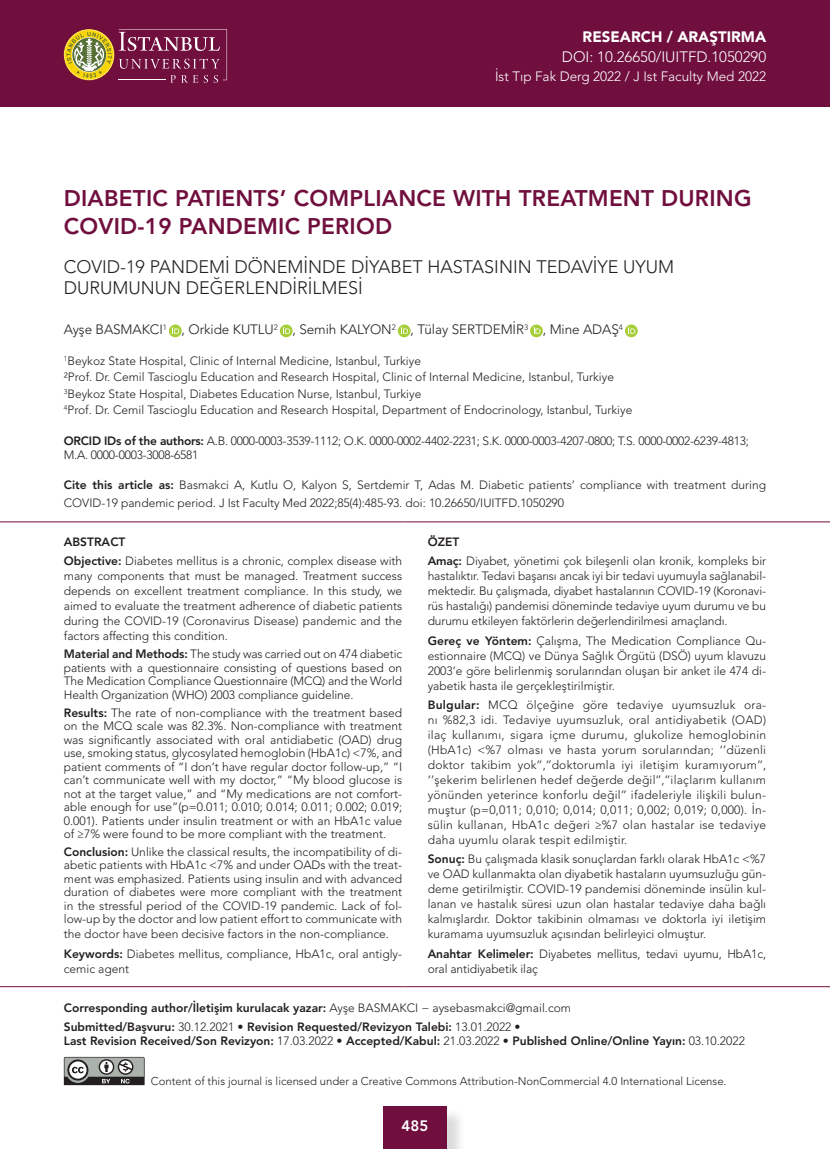
<style>
.page{position:relative;width:830px;height:1149px;background:#fff}
.page>*{position:absolute;margin:0;border:0;box-sizing:border-box;transform-origin:0 0}
.t1{font:800 22.5px/27px "Avenir LT Std";letter-spacing:.01em;color:#700f3d}
.t2{font:300 18px/21.6px "Avenir LT Std";color:#231f20}
.t3{font:300 15px "Avenir LT Std";color:#fff}
.t4{font:900 15px "Avenir LT Std";color:#fff}
.t5{font:800 15px "Avenir LT Std";color:#fff}
.t6{font:300 13.5px "Avenir LT Std";letter-spacing:-.005em;color:#231f20}
.t7{font:300 13.5px "Avenir LT Std";color:#fff}
.t8{font:300 12px/15px "Avenir LT Std";color:#231f20;text-align:justify}
.t9{font:800 12px/19.2px "Avenir LT Std";color:#231f20}
.t10{font:300 12px/14.4px "Avenir LT Std";letter-spacing:-.02em;color:#231f20}
.t11{font:300 11.25px "Avenir LT Std";color:#231f20}
.s1{font-weight:800}
.s2{font-weight:300}
</style>
<div class="page">
<div style="left:385px;top:1108px;width:80px;height:40px;background:#231f20;opacity:.16"></div>
<div style="left:383px;top:1106px;width:63px;height:42px;background:#700f3d"></div>
<div style="left:0;top:0;width:829px;height:106px;background:#700f3d"></div>
<hr style="left:0;top:521px;width:404px;height:1px;background:#700f3d">
<hr style="left:404px;top:521px;width:425px;height:1px;background:#700f3d">
<hr style="left:0;top:985px;width:404px;height:1px;background:#700f3d">
<hr style="left:404px;top:985px;width:425px;height:1px;background:#700f3d">
<svg style="left:64px;top:29px;width:163px;height:54px"></svg>
<svg style="left:169px;top:324px;width:13px;height:13px"></svg>
<svg style="left:172px;top:327px;width:7px;height:7px"></svg>
<svg style="left:280px;top:324px;width:12px;height:13px"></svg>
<svg style="left:283px;top:327px;width:7px;height:7px"></svg>
<svg style="left:397px;top:324px;width:13px;height:13px"></svg>
<svg style="left:401px;top:327px;width:7px;height:7px"></svg>
<svg style="left:530px;top:324px;width:12px;height:13px"></svg>
<svg style="left:533px;top:327px;width:7px;height:7px"></svg>
<svg style="left:624px;top:324px;width:13px;height:13px"></svg>
<svg style="left:628px;top:327px;width:7px;height:7px"></svg>
<svg style="left:64px;top:1056px;width:80px;height:28px;background:#888a88"></svg>
<p class="t4" style="left:582px;top:28px;width:185px">RESEARCH / ARAŞTIRMA</p>
<p class="t3" style="left:561px;top:48px;width:206px">DOI: 10.26650/IUITFD.1050290</p>
<p class="t7" style="left:495px;top:68px;width:272px">İst Tıp Fak Derg 2022 / J Ist Faculty Med 2022</p>
<h1 class="t1" style="left:64px;top:185px;width:689px">DIABETIC PATIENTS’ COMPLIANCE WITH TREATMENT DURING<br>COVID-19 PANDEMIC PERIOD</h1>
<h2 class="t2" style="left:64px;top:255px;width:611px">COVID-19 PANDEMİ DÖNEMİNDE DİYABET HASTASININ TEDAVİYE UYUM<br>DURUMUNUN DEĞERLENDİRİLMESİ</h2>
<p class="t6" style="left:64px;top:321px;width:560px">Ayşe BASMAKCI<sup>1</sup> , Orkide KUTLU<sup>2</sup> , Semih KALYON<sup>2</sup> , Tülay SERTDEMİR<sup>3</sup> , Mine ADAŞ<sup>4</sup></p>
<p class="t8" style="left:64px;top:352px;width:569px;line-height:16.5px;text-align:left"><sup>1</sup>Beykoz State Hospital, Clinic of Internal Medicine, Istanbul, Turkiye<br>²Prof. Dr. Cemil Tascioglu Education and Research Hospital, Clinic of Internal Medicine, Istanbul, Turkiye <sup>3</sup>Beykoz State Hospital, Diabetes Education Nurse, Istanbul, Turkiye<br><sup>4</sup>Prof. Dr. Cemil Tascioglu Education and Research Hospital, Department of Endocrinology, Istanbul, Turkiye</p>
<p class="t10" style="left:64px;top:433px;width:686px"><span class="s1">ORCID IDs of the authors:</span> A.B. 0000-0003-3539-1112; O.K. 0000-0002-4402-2231; S.K. 0000-0003-4207-0800; T.S. 0000-0002-6239-4813;<br>M.A. 0000-0003-3008-6581</p>
<p class="t8" style="left:64px;top:476px;width:703px;line-height:17.2px"><span class="s1">Cite this article as:</span> Basmakci A, Kutlu O, Kalyon S, Sertdemir T, Adas M. Diabetic patients’ compliance with treatment during<br>COVID-19 pandemic period. J Ist Faculty Med 2022;85(4):485-93. doi: 10.26650/IUITFD.1050290</p>
<p class="t8" style="left:64px;top:532px;width:340px;line-height:19.2px"><span class="s1">ABSTRACT<br>Objective:</span> Diabetes mellitus is a chronic, complex disease with</p>
<p class="t8" style="left:64px;top:568px;width:340px">many components that must be managed. Treatment success depends on excellent treatment compliance. In this study, we aimed to evaluate the treatment adherence of diabetic patients during the COVID-19 (Coronavirus Disease) pandemic and the factors affecting this condition.</p>
<p class="t8" style="left:64px;top:647px;width:340px;line-height:13.5px"><span class="s1">Material and Methods:</span> The study was carried out on 474 diabetic patients with a questionnaire consisting of questions based on The Medication Compliance Questionnaire (MCQ) and the World Health Organization (WHO) 2003 compliance guideline.</p>
<p class="t8" style="left:64px;top:705px;width:340px;line-height:13.5px"><span class="s1">Results:</span> The rate of non-compliance with the treatment based on the MCQ scale was 82.3%. Non-compliance with treatment was significantly associated with oral antidiabetic (OAD) drug use, smoking status, glycosylated hemoglobin (HbA1c) &lt;7%, and patient comments of “I don’t have regular doctor follow-up,” “I can’t communicate well with my doctor,” “My blood glucose is not at the target value,” and “My medications are not comfort&shy;able enough for use”(p=0.011; 0.010; 0.014; 0.011; 0.002; 0.019; 0.001). Patients under insulin treatment or with an HbA1c value of ≥7% were found to be more compliant with the treatment.</p>
<p class="t8" style="left:64px;top:844px;width:340px;line-height:13.5px"><span class="s1">Conclusion:</span> Unlike the classical results, the incompatibility of di&shy;abetic patients with HbA1c &lt;7% and under OADs with the treat&shy;ment was emphasized. Patients using insulin and with advanced duration of diabetes were more compliant with the treatment in the stressful period of the COVID-19 pandemic. Lack of fol&shy;low-up by the doctor and low patient effort to communicate with</p>
<p class="t8" style="left:64px;top:924px;width:340px;line-height:19.2px">the doctor have been decisive factors in the non-compliance.<br><span class="s1">Keywords:</span> Diabetes mellitus, compliance, HbA1c, oral antigly-</p>
<p class="t8" style="left:64px;top:960px;width:67px">cemic agent</p>
<p class="t8" style="left:427px;top:532px;width:340px;line-height:19.2px"><span class="s1">ÖZET<br>Amaç:</span> Diyabet, yönetimi çok bileşenli olan kronik, kompleks bir</p>
<p class="t8" style="left:427px;top:568px;width:340px">hastalıktır. Tedavi başarısı ancak iyi bir tedavi uyumuyla sağlanabil&shy;mektedir. Bu çalışmada, diyabet hastalarının COVID-19 (Koronavi&shy;rüs hastalığı) pandemisi döneminde tedaviye uyum durumu ve bu durumu etkileyen faktörlerin değerlendirilmesi amaçlandı.</p>
<p class="t8" style="left:427px;top:632px;width:340px"><span class="s1">Gereç ve Yöntem:</span> Çalışma, The Medication Compliance Qu&shy;estionnaire (MCQ) ve Dünya Sağlık Örgütü (DSÖ) uyum klavuzu 2003’e göre belirlenmiş sorularından oluşan bir anket ile 474 di&shy;yabetik hasta ile gerçekleştirilmiştir.</p>
<p class="t8" style="left:427px;top:697px;width:340px"><span class="s1">Bulgular:</span> MCQ ölçeğine göre tedaviye uyumsuzluk ora&shy;nı %82,3 idi. Tedaviye uyumsuzluk, oral antidiyabetik (OAD) ilaç kullanımı, sigara içme durumu, glukolize hemoglobinin (HbA1c) &lt;%7 olması ve hasta yorum sorularından; ‘’düzenli doktor takibim yok’’,’’doktorumla iyi iletişim kuramıyorum’’, ‘’şekerim belirlenen hedef değerde değil’’,’’ilaçlarım kullanım yönünden yeterince konforlu değil’’ ifadeleriyle ilişkili bulun&shy;muştur (p=0,011; 0,010; 0,014; 0,011; 0,002; 0,019; 0,000). İn&shy;sülin kullanan, HbA1c değeri ≥%7 olan hastalar ise tedaviye daha uyumlu olarak tespit edilmiştir.</p>
<p class="t8" style="left:427px;top:851px;width:340px"><span class="s1">Sonuç:</span> Bu çalışmada klasik sonuçlardan farklı olarak HbA1c &lt;%7 ve OAD kullanmakta olan diyabetik hastaların uyumsuzluğu gün&shy;deme getirilmiştir. COVID-19 pandemisi döneminde insülin kul&shy;lanan ve hastalık süresi uzun olan hastalar tedaviye daha bağlı kalmışlardır. Doktor takibinin olmaması ve doktorla iyi iletişim kuramama uyumsuzluk açısından belirleyici olmuştur.</p>
<p class="t8" style="left:427px;top:945px;width:340px"><span class="s1">Anahtar Kelimeler:</span> Diyabetes mellitus, tedavi uyumu, HbA1c, oral antidiyabetik ilaç</p>
<p class="t9" style="left:64px;top:997px;width:508px">Corresponding author/İletişim kurulacak yazar: <span class="s2">Ayşe BASMAKCI − aysebasmakci@gmail.com<br></span>Submitted/Başvuru: <span class="s2">30.12.2021 •</span> Revision Requested/Revizyon Talebi: <span class="s2">13.01.2022 •</span></p>
<p class="t9" style="left:64px;top:1031px;width:682px">Last Revision Received/Son Revizyon: <span class="s2">17.03.2022 •</span> Accepted/Kabul: <span class="s2">21.03.2022 •</span> Published Online/Online Yayın: <span class="s2">03.10.2022</span></p>
<p class="t11" style="left:151px;top:1074px;width:577px">Content of this journal is licensed under a Creative Commons Attribution-NonCommercial 4.0 International License.</p>
<p class="t5" style="left:401px;top:1115px;width:28px">485</p>
</div>
